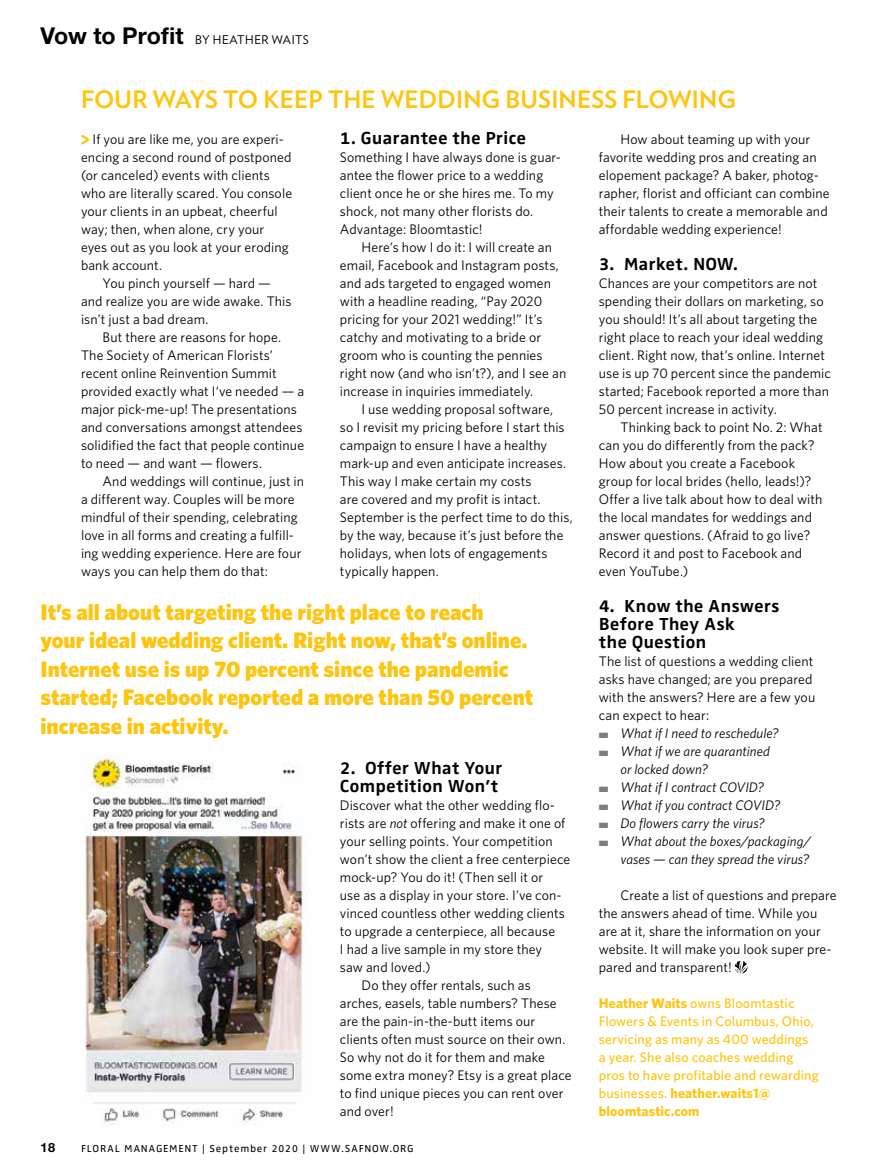
<style>
.page{position:relative;width:891px;height:1175px;background:#fff}
.page>*{position:absolute;margin:0;border:0;box-sizing:border-box;transform-origin:0 0}
.t1{font:700 24px "Verlag";letter-spacing:.005em;color:#ffc40c}
.t2{font:900 22.5px/28.5px "Whitney";color:#ffc40c}
.t3{font:700 18px/18px "Zwo Corr Pro";letter-spacing:-.005em;color:#000}
.t4{font:13.8px/18px "Whitney";letter-spacing:.005em;color:#000}
.t5{font:italic 13.8px/18px "Whitney";letter-spacing:.005em;color:#000}
.t6{font:500 13.8px/18px "Whitney";letter-spacing:.01em;color:#ffc40c}
.t7{font:700 12.75px "Helvetica Neue LT Std";color:#000}
.t8{font:12px "Verlag";letter-spacing:.035em;color:#000}
.t9{font:10.5px "Zwo Corr Pro";letter-spacing:.06em;color:#000}
.s1{font-family:"Helvetica Neue LT Std";font-weight:700;font-size:23.25px}
.s2{font-family:"Helvetica Rounded LT Std";font-weight:900;font-size:18.75px;color:#ffc40c}
.s3{color:#77817f}
.s4{font-weight:700}
.s5{font-style:italic}
</style>
<div class="page">
<svg style="left:735px;top:960px;width:12px;height:13px"></svg>
<img style="left:84px;top:754px;width:225px;height:372px">
<p class="t8" style="left:40px;top:30px;width:270px"><span class="s1">Vow to Profit</span> BY HEATHER WAITS</p>
<h1 class="t1" style="left:81px;top:80px;width:657px">FOUR WAYS TO KEEP THE WEDDING BUSINESS FLOWING</h1>
<p class="t4" style="left:81px;top:130px;width:204px"><span class="s2">&gt;</span> If you are like me, you are experi-</p>
<p class="t4" style="left:81px;top:148px;width:212px">encing a second round of postponed</p>
<p class="t4" style="left:81px;top:166px;width:190px">(or canceled) events with clients</p>
<p class="t4" style="left:81px;top:184px;width:213px">who are literally scared. You console</p>
<p class="t4" style="left:81px;top:202px;width:198px">your clients in an upbeat, cheerful</p>
<p class="t4" style="left:81px;top:220px;width:185px">way; then, when alone, cry your</p>
<p class="t4" style="left:81px;top:238px;width:209px">eyes out as you look at your eroding</p>
<p class="t4" style="left:81px;top:256px;width:83px">bank account.</p>
<p class="t4" style="left:103px;top:274px;width:170px">You pinch yourself — hard —</p>
<p class="t4" style="left:81px;top:292px;width:212px">and realize you are wide awake. This</p>
<p class="t4" style="left:81px;top:310px;width:129px">isn’t just a bad dream.</p>
<p class="t4" style="left:103px;top:328px;width:180px">But there are reasons for hope.</p>
<p class="t4" style="left:81px;top:346px;width:193px">The Society of American Florists’</p>
<p class="t4" style="left:81px;top:364px;width:197px">recent online Reinvention Summit</p>
<p class="t4" style="left:81px;top:382px;width:225px">provided exactly what I‘ve needed — a</p>
<p class="t4" style="left:81px;top:400px;width:217px">major pick-me-up! The presentations</p>
<p class="t4" style="left:81px;top:418px;width:223px">and conversations amongst attendees</p>
<p class="t4" style="left:81px;top:436px;width:225px">solidified the fact that people continue</p>
<p class="t4" style="left:81px;top:454px;width:183px">to need — and want — flowers.</p>
<p class="t4" style="left:103px;top:472px;width:203px">And weddings will continue, just in</p>
<p class="t4" style="left:81px;top:490px;width:215px">a different way. Couples will be more</p>
<p class="t4" style="left:81px;top:508px;width:218px">mindful of their spending, celebrating</p>
<p class="t4" style="left:81px;top:526px;width:214px">love in all forms and creating a fulfill-</p>
<p class="t4" style="left:81px;top:544px;width:222px">ing wedding experience. Here are four</p>
<p class="t4" style="left:81px;top:562px;width:188px">ways you can help them do that:</p>
<h3 class="t3" style="left:340px;top:127px;width:188px">1. Guarantee the Price</h3>
<p class="t4" style="left:340px;top:148px;width:222px">Something I have always done is guar&shy;antee the flower price to a wedding client once he or she hires me. To my shock, not many other florists do.<br>Advantage: Bloomtastic!</p>
<p class="t4" style="left:340px;top:238px;width:228px;text-indent:22px">Here’s how I do it: I will create an email, Facebook and Instagram posts, and ads targeted to engaged women with a headline reading, “Pay 2020 pricing for your 2021 wedding!” It’s catchy and motivating to a bride or groom who is counting the pennies right now (and who isn’t?), and I see an increase in inquiries immediately.</p>
<p class="t4" style="left:340px;top:400px;width:235px;text-indent:22px">I use wedding proposal software,<br>so I revisit my pricing before I start this campaign to ensure I have a healthy mark-up and even anticipate increases.<br>This way I make certain my costs<br>are covered and my profit is intact.<br>September is the perfect time to do this, by the way, because it’s just before the holidays, when lots of engagements typically happen.</p>
<p class="t4" style="left:599px;top:130px;width:232px;text-indent:22px">How about teaming up with your favorite wedding pros and creating an elopement package? A baker, photog&shy;rapher, florist and officiant can combine their talents to create a memorable and affordable wedding experience!</p>
<h3 class="t3" style="left:599px;top:253px;width:141px">3. Market. NOW.</h3>
<p class="t4" style="left:599px;top:274px;width:234px">Chances are your competitors are not spending their dollars on marketing, so you should! It’s all about targeting the right place to reach your ideal wedding client. Right now, that’s online. Internet use is up 70 percent since the pandemic started; Facebook reported a more than 50 percent increase in activity.</p>
<p class="t4" style="left:599px;top:418px;width:225px;text-indent:22px">Thinking back to point No. 2: What can you do differently from the pack?<br>How about you create a Facebook group for local brides (hello, leads!)?<br>Offer a live talk about how to deal with the local mandates for weddings and answer questions. (Afraid to go live?<br>Record it and post to Facebook and even YouTube.)</p>
<h3 class="t3" style="left:599px;top:595px;width:183px">4. Know the Answers<br>Before They Ask<br>the Question</h3>
<p class="t4" style="left:599px;top:652px;width:218px">The list of questions a wedding client asks have changed; are you prepared with the answers? Here are a few you can expect to hear:</p>
<p class="t5" style="left:599px;top:724px;width:181px"><span class="s3">■</span> What if I need to reschedule?</p>
<p class="t5" style="left:620px;top:742px;width:151px;text-indent:-22px"><span class="s3">■</span> What if we are quarantined or locked down?</p>
<p class="t5" style="left:599px;top:778px;width:167px"><span class="s3">■</span> What if I contract COVID?</p>
<p class="t5" style="left:599px;top:796px;width:183px"><span class="s3">■</span> What if you contract COVID?</p>
<p class="t5" style="left:599px;top:814px;width:167px"><span class="s3">■</span> Do flowers carry the virus?</p>
<p class="t5" style="left:599px;top:832px;width:214px;text-align:right"><span class="s3">■</span> What about the boxes/packaging/ vases — can they spread the virus?</p>
<p class="t4" style="left:599px;top:886px;width:239px;text-indent:22px">Create a list of questions and prepare the answers ahead of time. While you are at it, share the information on your website. It will make you look super pre&shy;pared and transparent!</p>
<p class="t6" style="left:599px;top:994px;width:221px"><span class="s4">Heather Waits</span> owns Bloomtastic<br>Flowers &amp; Events in Columbus, Ohio, servicing as many as 400 weddings a year. She also coaches wedding pros to have profitable and rewarding businesses. <span class="s4">heather.waits1@ bloomtastic.com</span></p>
<h2 class="t2" style="left:40px;top:597px;width:494px">It’s all about targeting the right place to reach your ideal wedding client. Right now, that’s online.<br>Internet use is up 70 percent since the pandemic started; Facebook reported a more than 50 percent increase in activity.</h2>
<h3 class="t3" style="left:340px;top:757px;width:164px">2. Offer What Your<br>Competition Won’t</h3>
<p class="t4" style="left:340px;top:796px;width:217px">Discover what the other wedding flo-</p>
<p class="t4" style="left:340px;top:814px;width:227px">rists are <span class="s5">not</span> offering and make it one of</p>
<p class="t4" style="left:340px;top:832px;width:214px">your selling points. Your competition</p>
<p class="t4" style="left:340px;top:850px;width:232px">won’t show the client a free centerpiece</p>
<p class="t4" style="left:340px;top:868px;width:205px">mock-up? You do it! (Then sell it or</p>
<p class="t4" style="left:340px;top:886px;width:223px">use as a display in your store. I’ve con-</p>
<p class="t4" style="left:340px;top:904px;width:227px">vinced countless other wedding clients</p>
<p class="t4" style="left:340px;top:922px;width:217px">to upgrade a centerpiece, all because</p>
<p class="t4" style="left:340px;top:940px;width:204px">I had a live sample in my store they</p>
<p class="t4" style="left:340px;top:958px;width:92px">saw and loved.)</p>
<p class="t4" style="left:362px;top:976px;width:171px">Do they offer rentals, such as</p>
<p class="t4" style="left:340px;top:994px;width:218px">arches, easels, table numbers? These</p>
<p class="t4" style="left:340px;top:1012px;width:197px">are the pain-in-the-butt items our</p>
<p class="t4" style="left:340px;top:1030px;width:227px">clients often must source on their own.</p>
<p class="t4" style="left:340px;top:1048px;width:206px">So why not do it for them and make</p>
<p class="t4" style="left:340px;top:1066px;width:233px">some extra money? Etsy is a great place</p>
<p class="t4" style="left:340px;top:1084px;width:225px">to find unique pieces you can rent over</p>
<p class="t4" style="left:340px;top:1102px;width:55px">and over!</p>
<p class="t7" style="left:40px;top:1140px;width:16px">18</p>
<p class="t9" style="left:81px;top:1141px;width:90px">FLORAL MANAGEME</p>
<p class="t9" style="left:184px;top:1141px;width:231px">NT | September 2020 | WWW.SAFNOW.ORG</p>
</div>
